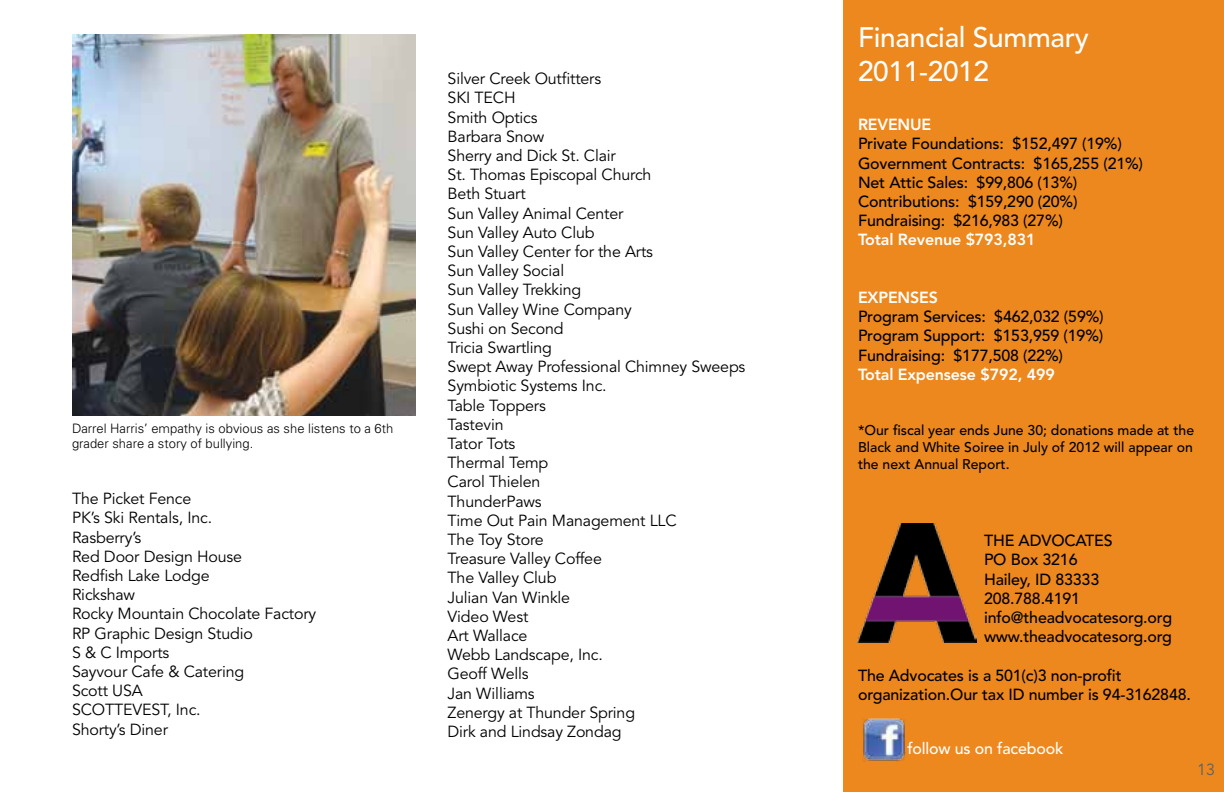
<style>
.page{position:relative;width:1224px;height:792px;background:#fff}
.page>*{position:absolute;margin:0;border:0;box-sizing:border-box;transform-origin:0 0}
.t1{font:500 28px/33.6px "Avenir";letter-spacing:-.01em;color:#fff}
.t2{font:16px/19.2px "Avenir";letter-spacing:-.01em;color:#000}
.t3{font:500 16px/19.2px "Avenir";letter-spacing:-.01em;color:#000}
.t4{font:800 16px "Avenir";letter-spacing:-.01em;color:#fff}
.t5{font:500 16px "Avenir";letter-spacing:-.01em;color:#fff}
.t6{font:16px "Avenir";color:#5f6062}
.t7{font:500 14px/16.8px "Avenir";color:#000;text-align:justify}
.t8{font:300 13px/15.6px "Univers";color:#000}
</style>
<div class="page">
<img style="left:73px;top:34px;width:343px;height:381px">
<div style="left:843px;top:0;width:381px;height:792px;background:#ec881d"></div>
<img style="left:858px;top:523px;width:119px;height:120px">
<img style="left:862px;top:718px;width:44px;height:44px">
<p class="t8" style="left:72px;top:420px;width:323px">Darrel Harris’ empathy is obvious as she listens to a 6th grader share a story of bullying.</p>
<p class="t2" style="left:72px;top:490px;width:246px">The Picket Fence<br>PK’s Ski Rentals, Inc.<br>Rasberry’s<br>Red Door Design House<br>Redfish Lake Lodge<br>Rickshaw<br>Rocky Mountain Chocolate Factory<br>RP Graphic Design Studio<br>S &amp; C Imports<br>Sayvour Cafe &amp; Catering<br>Scott USA<br>SCOTTEVEST, Inc.<br>Shorty’s Diner</p>
<p class="t2" style="left:448px;top:70px;width:299px">Silver Creek Outfitters<br>SKI TECH<br>Smith Optics<br>Barbara Snow<br>Sherry and Dick St. Clair<br>St. Thomas Episcopal Church<br>Beth Stuart<br>Sun Valley Animal Center<br>Sun Valley Auto Club<br>Sun Valley Center for the Arts<br>Sun Valley Social<br>Sun Valley Trekking<br>Sun Valley Wine Company<br>Sushi on Second<br>Tricia Swartling<br>Swept Away Professional Chimney Sweeps<br>Symbiotic Systems Inc.<br>Table Toppers<br>Tastevin<br>Tator Tots<br>Thermal Temp<br>Carol Thielen<br>ThunderPaws<br>Time Out Pain Management LLC<br>The Toy Store<br>Treasure Valley Coffee<br>The Valley Club<br>Julian Van Winkle<br>Video West<br>Art Wallace<br>Webb Landscape, Inc.<br>Geoff Wells<br>Jan Williams<br>Zenergy at Thunder Spring<br>Dirk and Lindsay Zondag</p>
<h1 class="t1" style="left:858px;top:22px;width:232px">Financial Summary<br>2011-2012</h1>
<p class="t4" style="left:858px;top:115px;width:75px">REVENUE</p>
<p class="t3" style="left:858px;top:135px;width:287px">Private Foundations: $152,497 (19%)<br>Government Contracts: $165,255 (21%)<br>Net Attic Sales: $99,806 (13%)<br>Contributions: $159,290 (20%)<br>Fundraising: $216,983 (27%)</p>
<p class="t4" style="left:858px;top:230px;width:179px">Total Revenue $793,831</p>
<p class="t4" style="left:858px;top:288px;width:32px">Expenses</p>
<p class="t3" style="left:858px;top:307px;width:247px;text-align:justify">Program Services: $462,032 (59%)<br>Program Support: $153,959 (19%)<br>Fundraising: $177,508 (22%)</p>
<p class="t4" style="left:858px;top:365px;width:198px">Total Expensese $792, 499</p>
<p class="t7" style="left:858px;top:422px;width:338px">*Our fiscal year ends June 30; donations made at the Black and White Soiree in July of 2012 will appear on the next Annual Report.</p>
<p class="t3" style="left:984px;top:532px;width:190px">THE ADVOCATES<br>PO Box 3216<br>Hailey, ID 83333<br>208.788.4191 info@theadvocatesorg.org www.theadvocatesorg.org</p>
<p class="t3" style="left:858px;top:666px;width:334px">The Advocates is a 501(c)3 non-profit organization.Our tax ID number is 94-3162848.</p>
<p class="t5" style="left:907px;top:739px;width:158px">follow us on facebook</p>
<p class="t6" style="left:1197px;top:760px;width:19px">13</p>
<p class="t6" style="left:1184px;top:760px;width:19px">13</p>
</div>
